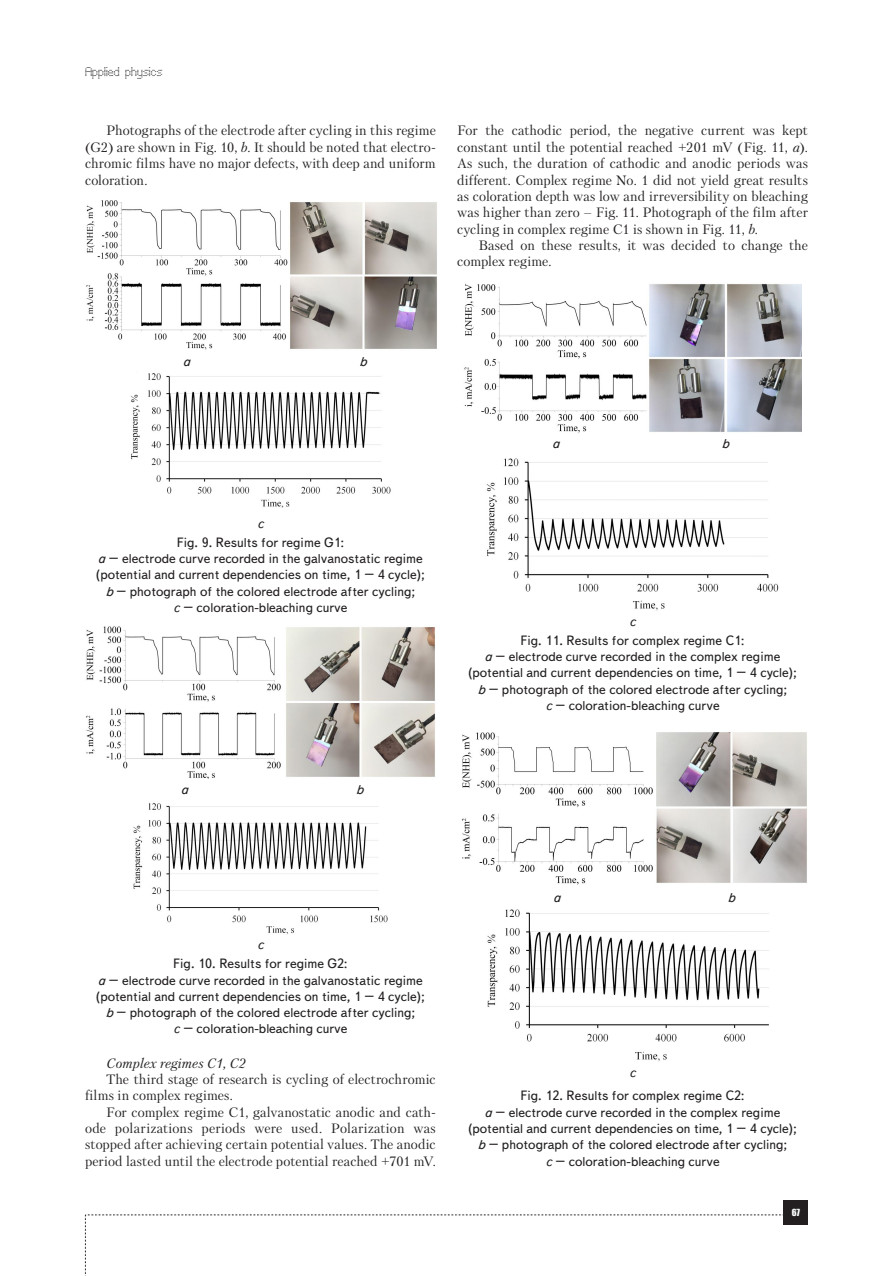
<style>
.page{position:relative;width:893px;height:1276px;background:#fff}
.page>*{position:absolute;margin:0;border:0;box-sizing:border-box;transform-origin:0 0}
.Text__англ{font:13.5px/16.4px "Petersburg C";letter-spacing:.005em;color:#231f20;text-align:justify}
.Рисунок{font:13.5px/16.2px "Text Book C";color:#231f20;text-align:center}
.Text__англ-2{font:italic 13.5px "Petersburg C";letter-spacing:.015em;color:#231f20}
.Рисунок-2{font:13.5px "Text Book C Italic";color:#231f20}
.t1{font:12px "Perfo";letter-spacing:.015em;color:#231f20}
.t2{font:9px "Impact";color:#fff}
.s1{font-style:italic}
.s2{font-family:"Text Book C Italic"}
</style>
<div class="page">
<svg style="left:85px;top:1214px;width:699px;height:62px"></svg>
<div style="left:784px;top:1200px;width:24px;height:24px;background:#231f20"></div>
<img style="left:86px;top:201px;width:351px;height:149px">
<img style="left:131px;top:373px;width:260px;height:134px">
<img style="left:86px;top:626px;width:349px;height:152px">
<img style="left:133px;top:803px;width:255px;height:132px">
<img style="left:464px;top:283px;width:338px;height:150px">
<img style="left:486px;top:458px;width:293px;height:153px">
<img style="left:462px;top:732px;width:345px;height:153px">
<img style="left:487px;top:909px;width:282px;height:153px">
<p class="t1" style="left:85px;top:65px;width:79px">Applied physics</p>
<p class="Text__англ" style="left:85px;top:122px;width:352px;text-indent:21px">Photographs of the electrode after cycling in this regime (G2) are shown in Fig. 10, <span class="s1">b</span>. It should be noted that electro&shy;chromic films have no major defects, with deep and uniform coloration.</p>
<p class="Text__англ" style="left:457px;top:122px;width:352px">For the cathodic period, the negative current was kept constant until the potential reached +201 mV (Fig. 11, <span class="s1">a</span>).<br>As such, the duration of cathodic and anodic periods was different. Complex regime No. 1 did not yield great results as coloration depth was low and irreversibility on bleaching was higher than zero – Fig. 11. Photograph of the film after cycling in complex regime C1 is shown in Fig. 11, <span class="s1">b</span>.</p>
<p class="Text__англ" style="left:457px;top:237px;width:352px;text-indent:21px">Based on these results, it was decided to change the complex regime.</p>
<p class="Рисунок-2" style="left:183px;top:354px;width:9px">a</p>
<p class="Рисунок-2" style="left:359px;top:354px;width:9px">b</p>
<p class="Рисунок" style="left:177px;top:514px;width:169px;line-height:19.2px"><span class="s2">c<br></span>Fig. 9. Results for regime G1:</p>
<p class="Рисунок" style="left:96px;top:551px;width:330px"><span class="s2">a</span> – electrode curve recorded in the galvanostatic regime (potential and current dependencies on time, 1 – 4 cycle); <span class="s2">b</span> – photograph of the colored electrode after cycling;<br><span class="s2">c</span> – coloration-bleaching curve</p>
<p class="Рисунок-2" style="left:181px;top:782px;width:9px">a</p>
<p class="Рисунок-2" style="left:356px;top:782px;width:9px">b</p>
<p class="Рисунок-2" style="left:552px;top:435px;width:9px">a</p>
<p class="Рисунок-2" style="left:722px;top:435px;width:9px">b</p>
<p class="Рисунок" style="left:520px;top:612px;width:226px;line-height:19.2px"><span class="s2">c<br></span>Fig. 11. Results for complex regime C1:</p>
<p class="Рисунок" style="left:468px;top:648px;width:330px"><span class="s2">a</span> – electrode curve recorded in the complex regime (potential and current dependencies on time, 1 – 4 cycle); <span class="s2">b</span> – photograph of the colored electrode after cycling;<br><span class="s2">c</span> – coloration-bleaching curve</p>
<p class="Рисунок" style="left:173px;top:935px;width:176px;line-height:19.2px"><span class="s2">c<br></span>Fig. 10. Results for regime G2:</p>
<p class="Рисунок" style="left:96px;top:972px;width:330px"><span class="s2">a</span> – electrode curve recorded in the galvanostatic regime (potential and current dependencies on time, 1 – 4 cycle); <span class="s2">b</span> – photograph of the colored electrode after cycling;<br><span class="s2">c</span> – coloration-bleaching curve</p>
<p class="Text__англ-2" style="left:106px;top:1055px;width:141px">Complex regimes С1, С2</p>
<p class="Text__англ" style="left:85px;top:1071px;width:352px;text-indent:21px">The third stage of research is cycling of electrochromic films in complex regimes.</p>
<p class="Text__англ" style="left:85px;top:1103px;width:352px;text-indent:21px">For complex regime C1, galvanostatic anodic and cath&shy;ode polarizations periods were used. Polarization was stopped after achieving certain potential values. The anodic period lasted until the electrode potential reached +701 mV.</p>
<p class="Рисунок-2" style="left:553px;top:889px;width:9px">a</p>
<p class="Рисунок-2" style="left:728px;top:889px;width:9px">b</p>
<p class="Рисунок" style="left:520px;top:1060px;width:226px;line-height:23.7px"><span class="s2">c<br></span>Fig. 12. Results for complex regime C2:</p>
<p class="Рисунок" style="left:468px;top:1104px;width:330px"><span class="s2">a</span> – electrode curve recorded in the complex regime (potential and current dependencies on time, 1 – 4 cycle); <span class="s2">b</span> – photograph of the colored electrode after cycling;<br><span class="s2">c</span> – coloration-bleaching curve</p>
<p class="t2" style="left:792px;top:1205px;width:10px">67</p>
</div>
